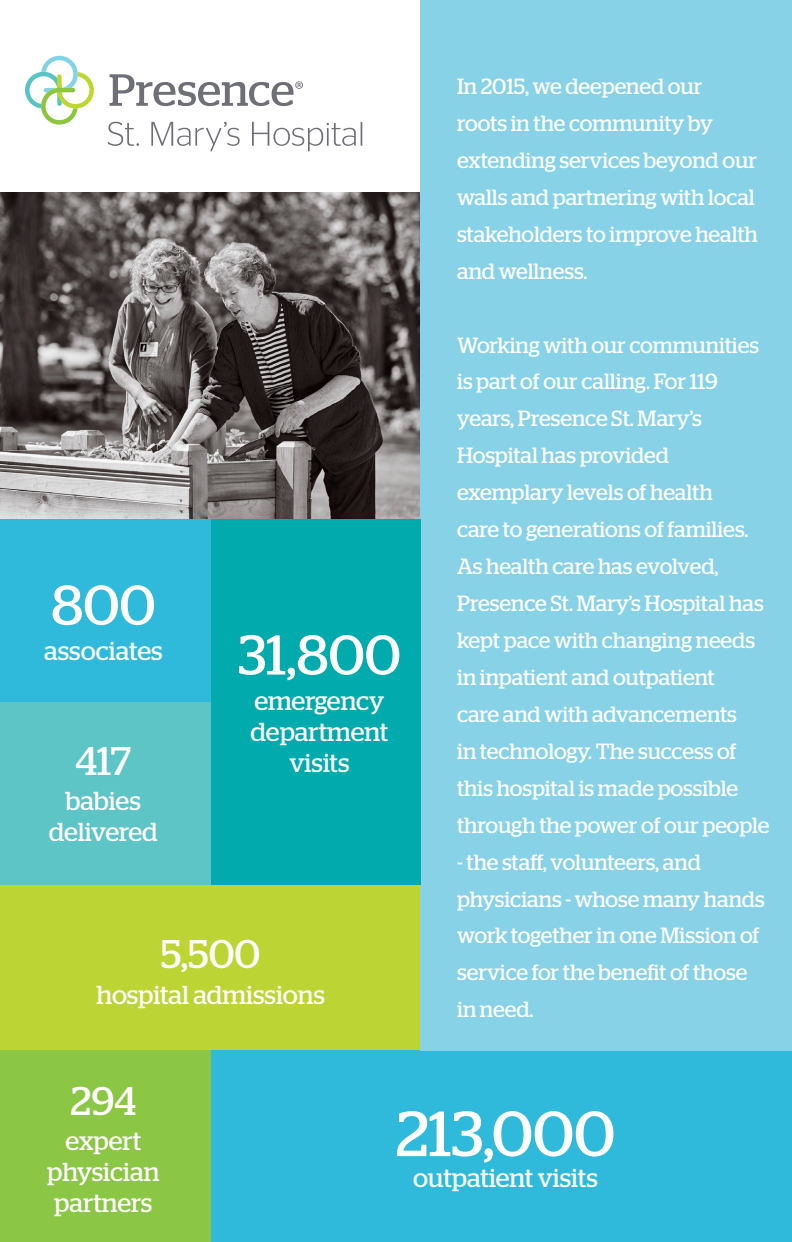
<style>
.page{position:relative;width:792px;height:1242px;background:#fff}
.page>*{position:absolute;margin:0;border:0;box-sizing:border-box;transform-origin:0 0}
.t1{font:63.6px "Stag";color:#fff}
.t2{font:56px "Stag";color:#fff}
.t3{font:40px "Stag";color:#fff}
.t4{font:26px/31.2px "Stag";color:#fff;text-align:center}
.t5{font:22px/37px "Stag";letter-spacing:-.005em;color:#fff}
</style>
<div class="page">
<div style="left:0;top:843px;width:421px;height:208px;background:#bcd535"></div>
<img style="left:0;top:193px;width:420px;height:326px">
<div style="left:0;top:519px;width:211px;height:366px;background:#5dc5c6"></div>
<div style="left:0;top:1051px;width:792px;height:191px;background:#2fbadc"></div>
<div style="left:420px;top:0;width:372px;height:1051px;background:#87d2e7"></div>
<div style="left:0;top:519px;width:211px;height:183px;background:#2fbadc"></div>
<div style="left:0;top:1051px;width:211px;height:191px;background:#8bc644"></div>
<div style="left:211px;top:519px;width:209px;height:366px;background:#00aaad"></div>
<svg style="left:110px;top:74px;width:193px;height:32px"></svg>
<svg style="left:25px;top:56px;width:69px;height:69px"></svg>
<svg style="left:108px;top:122px;width:31px;height:24px"></svg>
<svg style="left:151px;top:122px;width:89px;height:29px"></svg>
<svg style="left:252px;top:122px;width:110px;height:29px"></svg>
<p class="t2" style="left:51px;top:573px;width:106px">800</p>
<p class="t4" style="left:44px;top:635px;width:120px">associates</p>
<p class="t3" style="left:76px;top:738px;width:57px">417</p>
<p class="t4" style="left:49px;top:785px;width:111px">babies delivered</p>
<p class="t2" style="left:238px;top:622px;width:164px">31,800</p>
<p class="t4" style="left:251px;top:685px;width:139px">emergency department visits</p>
<p class="t3" style="left:161px;top:931px;width:101px">5,500</p>
<p class="t4" style="left:97px;top:979px;width:230px">hospital admissions</p>
<p class="t5" style="left:457px;top:68px;width:302px">In 2015, we deepened our roots in the community by extending services beyond our walls and partnering with local stakeholders to improve health and wellness.</p>
<p class="t5" style="left:457px;top:326px;width:314px">Working with our communities is part of our calling. For 119 years, Presence St. Mary’s<br>Hospital has provided exemplary levels of health<br>care to generations of families.<br>As health care has evolved,<br>Presence St. Mary’s Hospital has kept pace with changing needs in inpatient and outpatient<br>care and with advancements<br>in technology. The success of this hospital is made possible through the power of our people</p>
<p class="t5" style="left:457px;top:843px;width:309px">- the staff, volunteers, and physicians - whose many hands work together in one Mission of service for the benefit of those in need.</p>
<p class="t3" style="left:71px;top:1078px;width:67px">294</p>
<p class="t4" style="left:47px;top:1125px;width:114px">expert physician partners</p>
<p class="t1" style="left:396px;top:1097px;width:221px">213,000</p>
<p class="t4" style="left:413px;top:1162px;width:186px">outpatient visits</p>
</div>
